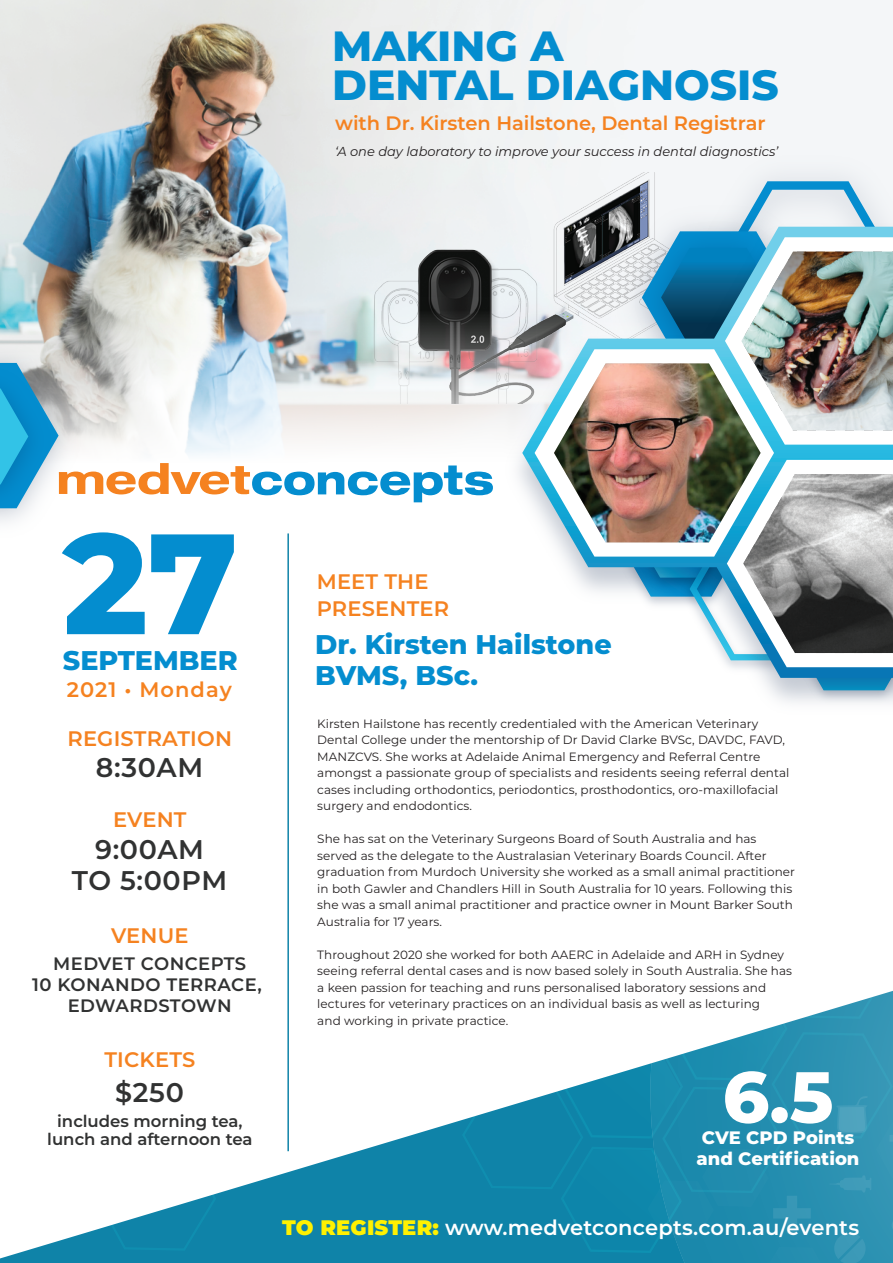
<style>
.page{position:relative;width:893px;height:1263px;background:#fff}
.page>*{position:absolute;margin:0;border:0;box-sizing:border-box;transform-origin:0 0}
.t1{font:800 142.5px "Montserrat";color:#048dcf}
.t2{font:800 72px "Montserrat";color:#fff}
.t3{font:800 42.15px/39px "Montserrat";color:#048dcf}
.t4{font:800 27px/31.5px "Montserrat";color:#048dcf}
.t5{font:600 27px/31.5px "Montserrat";letter-spacing:.025em;color:#313232;text-align:center}
.t6{font:600 21px/27px "Montserrat";letter-spacing:.01em;color:#f58220}
.t7{font:600 21px "Montserrat";letter-spacing:.01em;color:#fff}
.t8{font:600 21px "Montserrat";letter-spacing:.05em;color:#f58220}
.t9{font:600 19.5px "Montserrat";color:#f58220}
.t10{font:600 18px/21px "Montserrat";letter-spacing:.025em;color:#313232;text-align:center}
.t11{font:800 18px "Montserrat";color:#fff}
.t12{font:600 16.5px/18px "Montserrat";color:#313232;text-align:center}
.t13{font:italic 13.05px "Montserrat";color:#231f20}
.t14{font:12px/16.5px "Montserrat";letter-spacing:.005em;color:#231f20}
.s1{font-weight:900;color:#fff101}
</style>
<div class="page">
<img style="left:0;top:0;width:893px;height:297px">
<img style="left:355px;top:173px;width:316px;height:124px">
<svg style="left:0;top:1151px;width:337px;height:112px;fill:#0f83a8"></svg>
<svg style="left:337px;top:1121px;width:121px;height:142px;background:#2e93b3"></svg>
<svg style="left:95px;top:1151px;width:121px;height:100px"></svg>
<svg style="left:458px;top:1063px;width:192px;height:200px;background:#3296b5"></svg>
<svg style="left:650px;top:991px;width:243px;height:272px;background:#429eba"></svg>
<img style="left:0;top:297px;width:496px;height:126px">
<div style="left:688px;top:147px;width:205px;height:34px;background:#f4f6f8"></div>
<img style="left:496px;top:218px;width:397px;height:486px">
<svg style="left:522px;top:227px;width:32px;height:451px"></svg>
<svg style="left:535px;top:349px;width:19px;height:208px"></svg>
<img style="left:554px;top:181px;width:339px;height:509px">
<img style="left:741px;top:252px;width:152px;height:178px">
<img style="left:0;top:333px;width:92px;height:190px">
<img style="left:0;top:359px;width:62px;height:162px">
<svg style="left:0;top:363px;width:493px;height:145px"></svg>
<hr style="left:287px;top:533px;width:2px;height:618px;background:#0f83a8">
<h3 class="t3" style="left:332px;top:24px;width:448px">MAKING A<br>DENTAL DIAGNOSIS</h3>
<h3 class="t9" style="left:335px;top:109px;width:432px">with Dr. Kirsten Hailstone, Dental Registrar</h3>
<p class="t13" style="left:335px;top:142px;width:445px">‘A one day laboratory to improve your success in dental diagnostics’</p>
<h1 class="t1" style="left:63px;top:479px;width:177px">27</h1>
<h3 class="t4" style="left:63px;top:643px;width:176px">SEPTEMBER</h3>
<h3 class="t8" style="left:67px;top:675px;width:166px">2021 • Monday</h3>
<h3 class="t6" style="left:68px;top:724px;width:166px">REGISTRATION</h3>
<h3 class="t5" style="left:96px;top:750px;width:109px">8:30AM</h3>
<h3 class="t6" style="left:113px;top:805px;width:75px">EVENT</h3>
<h3 class="t5" style="left:72px;top:832px;width:157px">9:00AM<br>TO 5:00PM</h3>
<h3 class="t6" style="left:111px;top:921px;width:79px">VENUE</h3>
<h3 class="t10" style="left:32px;top:952px;width:231px">MEDVET CONCEPTS<br>10 KONANDO TERRACE,<br>EDWARDSTOWN</h3>
<h3 class="t6" style="left:104px;top:1045px;width:92px">TICKETS</h3>
<h3 class="t5" style="left:115px;top:1075px;width:70px">$250</h3>
<h3 class="t12" style="left:47px;top:1111px;width:207px">includes morning tea, lunch and afternoon tea</h3>
<h3 class="t6" style="left:317px;top:567px;width:134px">MEET THE<br>PRESENTER</h3>
<h3 class="t4" style="left:315px;top:627px;width:298px">Dr. Kirsten Hailstone<br>BVMS, BSc.</h3>
<p class="t14" style="left:317px;top:715px;width:474px">Kirsten Hailstone has recently credentialed with the American Veterinary Dental College under the mentorship of Dr David Clarke BVSc, DAVDC, FAVD, MANZCVS. She works at Adelaide Animal Emergency and Referral Centre amongst a passionate group of specialists and residents seeing referral dental cases including orthodontics, periodontics, prosthodontics, oro-maxillofacial surgery and endodontics.</p>
<p class="t14" style="left:317px;top:830px;width:479px">She has sat on the Veterinary Surgeons Board of South Australia and has served as the delegate to the Australasian Veterinary Boards Council. After graduation from Murdoch University she worked as a small animal practitioner in both Gawler and Chandlers Hill in South Australia for 10 years. Following this she was a small animal practitioner and practice owner in Mount Barker South Australia for 17 years.</p>
<p class="t14" style="left:317px;top:946px;width:476px">Throughout 2020 she worked for both AAERC in Adelaide and ARH in Sydney seeing referral dental cases and is now based solely in South Australia. She has a keen passion for teaching and runs personalised laboratory sessions and lectures for veterinary practices on an individual basis as well as lecturing<br>and working in private practice.</p>
<h2 class="t2" style="left:723px;top:1044px;width:112px">6.5</h2>
<h3 class="t11" style="left:697px;top:1145px;width:164px">and Certification</h3>
<h3 class="t11" style="left:702px;top:1124px;width:154px">CVE CPD Points</h3>
<h3 class="t7" style="left:282px;top:1213px;width:578px"><span class="s1">TO REGISTER:</span> www.medvetconcepts.com.au/events</h3>
</div>
